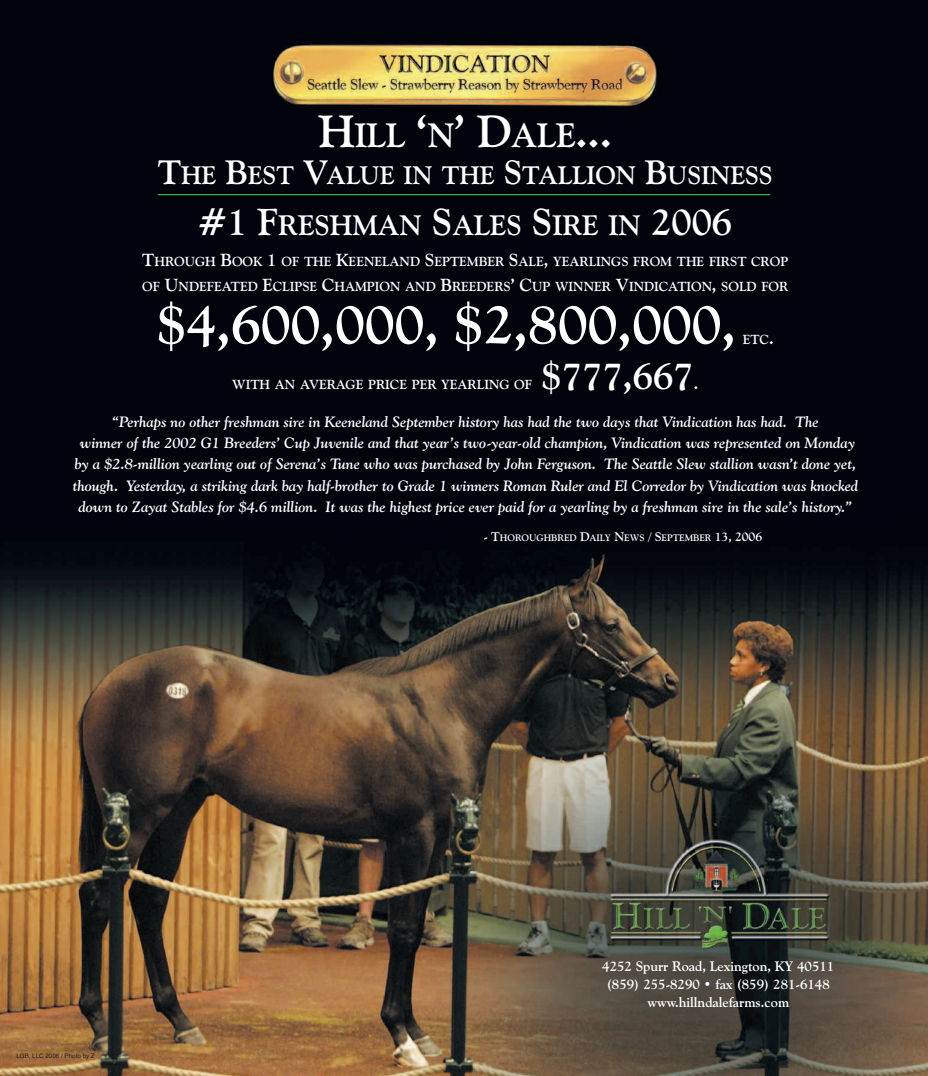
<style>
.page{position:relative;width:928px;height:1076px;background:#fff}
.page>*{position:absolute;margin:0;border:0;box-sizing:border-box;transform-origin:0 0}
.t1{font:700 55px "Goudy Old Style BT";color:#fff}
.t2{font:700 45px "Goudy Old Style BT";color:#fff}
.t3{font:700 37.5px "Goudy Old Style BT";color:#fff}
.t4{font:700 28.12px "Goudy Old Style BT";color:#fff}
.t5{font:700 25.25px "Goudy Old Style BT";color:#fff}
.t6{font:italic 700 15px/21.2px "Goudy Old Style BT";color:#fff;text-align:center}
.t7{font:700 13.75px/17.5px "Goudy Old Style BT";color:#fff;text-align:center}
.t8{font:700 13.12px/25px "Goudy Old Style BT";color:#fff}
.t9{font:700 9.38px "Goudy Old Style BT";color:#fff}
.t10{font:6.25px "Helvetica";color:#231f20}
.s1{font-size:33.75px}
.s2{font-size:37.5px}
.s3{font-size:17.5px}
.s4{font-size:12.5px}
</style>
<div class="page">
<img style="left:0;top:0;width:927px;height:1075px">
<h2 class="t2" style="left:318px;top:113px;width:295px">H<span class="s1">ILL</span> ‘<span class="s1">N</span>’ D<span class="s1">ALE</span>...</h2>
<h3 class="t5" style="left:158px;top:165px;width:616px"><span class="s1">T</span>HE <span class="s1">B</span>EST <span class="s1">V</span>ALUE IN THE <span class="s1">S</span>TALLION <span class="s1">B</span>USINESS</h3>
<h3 class="t4" style="left:198px;top:214px;width:535px"><span class="s2">#1 F</span>RESHMAN <span class="s2">S</span>ALES <span class="s2">S</span>IRE IN <span class="s2">2006</span></h3>
<p class="t8" style="left:142px;top:250px;width:647px"><span class="s3">T</span>HROUGH <span class="s3">B</span>OOK <span class="s3">1</span> OF THE <span class="s3">K</span>EENELAND <span class="s3">S</span>EPTEMBER <span class="s3">S</span>ALE<span class="s3">,</span> YEARLINGS FROM THE FIRST CROP<br>OF <span class="s3">U</span>NDEFEATED <span class="s3">E</span>CLIPSE <span class="s3">C</span>HAMPION AND <span class="s3">B</span>REEDERS<span class="s3">’ C</span>UP WINNER <span class="s3">V</span>INDICATION<span class="s3">,</span> SOLD FOR</p>
<h1 class="t1" style="left:157px;top:303px;width:580px">$4,600,000, $2,800,000,</h1>
<p class="t8" style="left:742px;top:327px;width:32px">ETC<span class="s3">.</span></p>
<h3 class="t3" style="left:541px;top:361px;width:158px">$777,667<span class="s3">.</span></h3>
<p class="t6" style="left:73px;top:412px;width:786px">“Perhaps no other freshman sire in Keeneland September history has had the two days that Vindication has had. The<br>winner of the 2002 G1 Breeders’ Cup Juvenile and that year’s two-year-old champion, Vindication was represented on Monday by a $2.8-million yearling out of Serena’s Tune who was purchased by John Ferguson. The Seattle Slew stallion wasn’t done yet, though. Yesterday, a striking dark bay half-brother to Grade 1 winners Roman Ruler and El Corredor by Vindication was knocked down to Zayat Stables for $4.6 million. It was the highest price ever paid for a yearling by a freshman sire in the sale’s history.”</p>
<p class="t9" style="left:483px;top:533px;width:280px"><span class="s4">- T</span>HOROUGHBRED <span class="s4">D</span>AILY <span class="s4">N</span>EWS <span class="s4">/ S</span>EPTEMBER <span class="s4">13, 2006</span></p>
<p class="t8" style="left:232px;top:372px;width:301px">WITH AN AVERAGE PRICE PER YEARLING OF</p>
<p class="t10" style="left:16px;top:1052px;width:80px">LGB, LLC 2006 / Photo by Z</p>
<p class="t7" style="left:602px;top:958px;width:233px">4252 Spurr Road, Lexington, KY 40511 (859) 255-8290 • fax (859) 281-6148 www.hillndalefarms.com</p>
</div>
